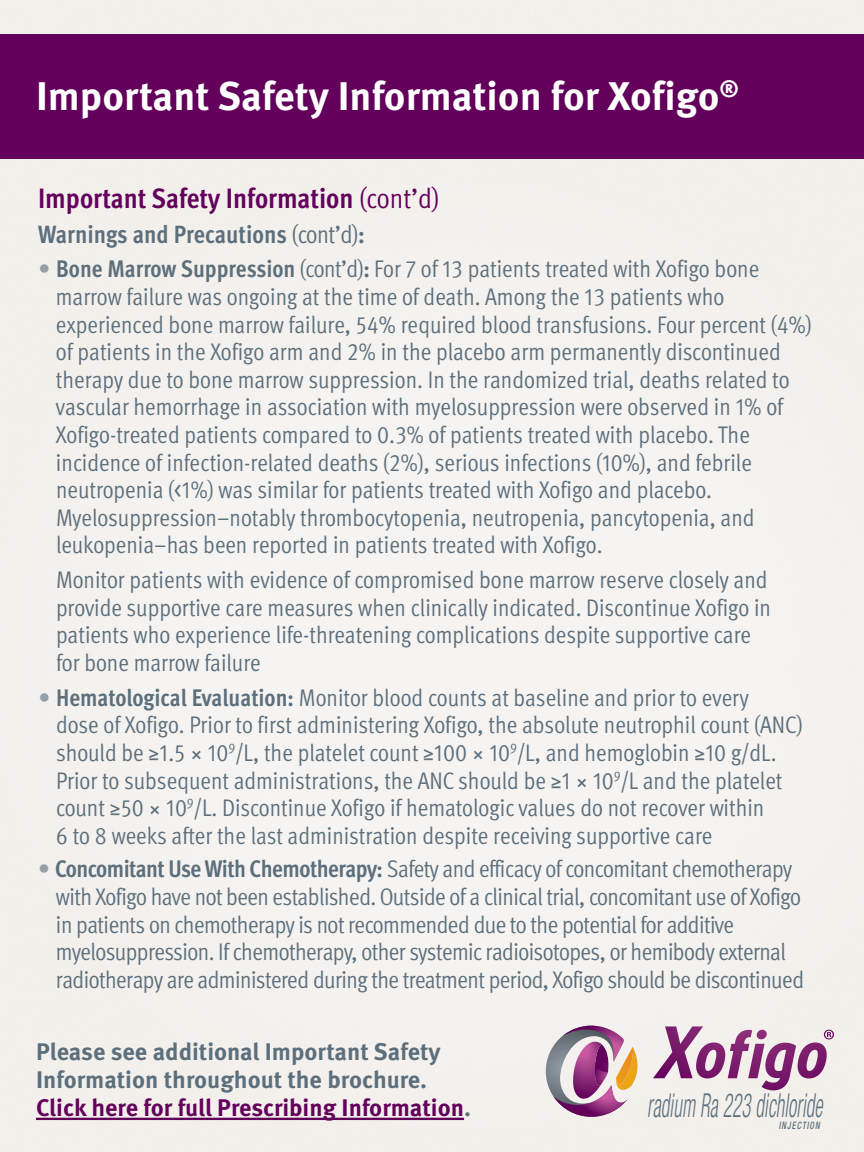
<style>
.page{position:relative;width:864px;height:1152px;background:#f4f1ee}
.page>*{position:absolute;margin:0;border:0;box-sizing:border-box;transform-origin:0 0}
.t1{font:700 40px "Meta Pro";color:#fff}
.t2{font:italic 300 condensed 33.2px "Helvetica Neue LT Std";letter-spacing:.01em;color:#5c6f7c;scale:.58 1}
.t3{font:700 condensed 28px "Meta Pro";color:#63005b}
.t4{font:700 condensed 25px "Meta Pro";color:#5c6f7c}
.t5{font:24px/27.6px "Meta Pro Cond Norm";letter-spacing:-.005em;color:#5c6f7c}
.t6{font:700 24px/28px "Meta Pro";color:#5c6f7c}
.t7{font:italic 500 condensed 10.2px "Helvetica Neue LT Std";letter-spacing:.13em;color:#5c6f7c;scale:.79 1}
.s1{font-family:"Meta Pro Cond Norm";font-weight:400;font-stretch:normal}
.s2{font-family:"Meta Pro Norm";color:#95a0a9}
.s3{font-family:"Meta Pro";font-weight:700;font-stretch:condensed}
.s4{color:#63005b}
</style>
<div class="page">
<hr style="left:36px;top:1118px;width:428px;height:2px;background:#63005b">
<div style="left:0;top:34px;width:864px;height:124px;background:#63005b"></div>
<svg style="left:546px;top:1026px;width:92px;height:91px"></svg>
<svg style="left:653px;top:1026px;width:181px;height:64px"></svg>
<h1 class="t1" style="left:36px;top:65px;width:705px">Important Safety Information for Xofigo<sup>®</sup></h1>
<p class="t3" style="left:38px;top:177px;width:403px">Important Safety Information <span class="s1">(cont’d)</span></p>
<p class="t4" style="left:38px;top:215px;width:328px">Warnings and Precautions <span class="s1">(cont’d)</span>:</p>
<p class="t5" style="left:56px;top:254px;width:757px;text-indent:-18px"><span class="s2">•</span> <span class="s3">Bone Marrow Suppression</span> (cont’d)<span class="s3">:</span> For 7 of 13 patients treated with Xofigo bone marrow failure was ongoing at the time of death. Among the 13 patients who experienced bone marrow failure, 54% required blood transfusions. Four percent (4%) of patients in the Xofigo arm and 2% in the placebo arm permanently discontinued therapy due to bone marrow suppression. In the randomized trial, deaths related to vascular hemorrhage in association with myelosuppression were observed in 1% of Xofigo-treated patients compared to 0.3% of patients treated with placebo. The incidence of infection-related deaths (2%), serious infections (10%), and febrile neutropenia (&lt;1%) was similar for patients treated with Xofigo and placebo.<br>Myelosuppression–notably thrombocytopenia, neutropenia, pancytopenia, and leukopenia–has been reported in patients treated with Xofigo.</p>
<p class="t5" style="left:56px;top:564px;width:717px">Monitor patients with evidence of compromised bone marrow reserve closely and provide supportive care measures when clinically indicated. Discontinue Xofigo in patients who experience life-threatening complications despite supportive care for bone marrow failure</p>
<p class="t5" style="left:56px;top:682px;width:748px;text-indent:-18px"><span class="s2">•</span> <span class="s3">Hematological Evaluation:</span> Monitor blood counts at baseline and prior to every<br>dose of Xofigo. Prior to first administering Xofigo, the absolute neutrophil count (ANC) should be ≥1.5 × 10<sup>9</sup>/L, the platelet count ≥100 × 10<sup>9</sup>/L, and hemoglobin ≥10 g/dL.<br>Prior to subsequent administrations, the ANC should be ≥1 × 10<sup>9</sup>/L and the platelet count ≥50 × 10<sup>9</sup>/L. Discontinue Xofigo if hematologic values do not recover within<br>6 to 8 weeks after the last administration despite receiving supportive care</p>
<p class="t5" style="left:56px;top:854px;width:750px;text-indent:-18px"><span class="s2">•</span> <span class="s3">Concomitant Use With Chemotherapy:</span> Safety and efficacy of concomitant chemotherapy with Xofigo have not been established. Outside of a clinical trial, concomitant use of Xofigo in patients on chemotherapy is not recommended due to the potential for additive myelosuppression. If chemotherapy, other systemic radioisotopes, or hemibody external radiotherapy are administered during the treatment period, Xofigo should be discontinued</p>
<p class="t6" style="left:36px;top:1036px;width:436px">Please see additional Important Safety<br>Information throughout the brochure.<br><span class="s4">Click here for full Prescribing Information</span>.</p>
<h2 class="t2" style="left:647px;top:1087px;width:304px">radium Ra 223 dichloride</h2>
<p class="t7" style="left:779px;top:1120px;width:53px">INJECTION</p>
</div>
